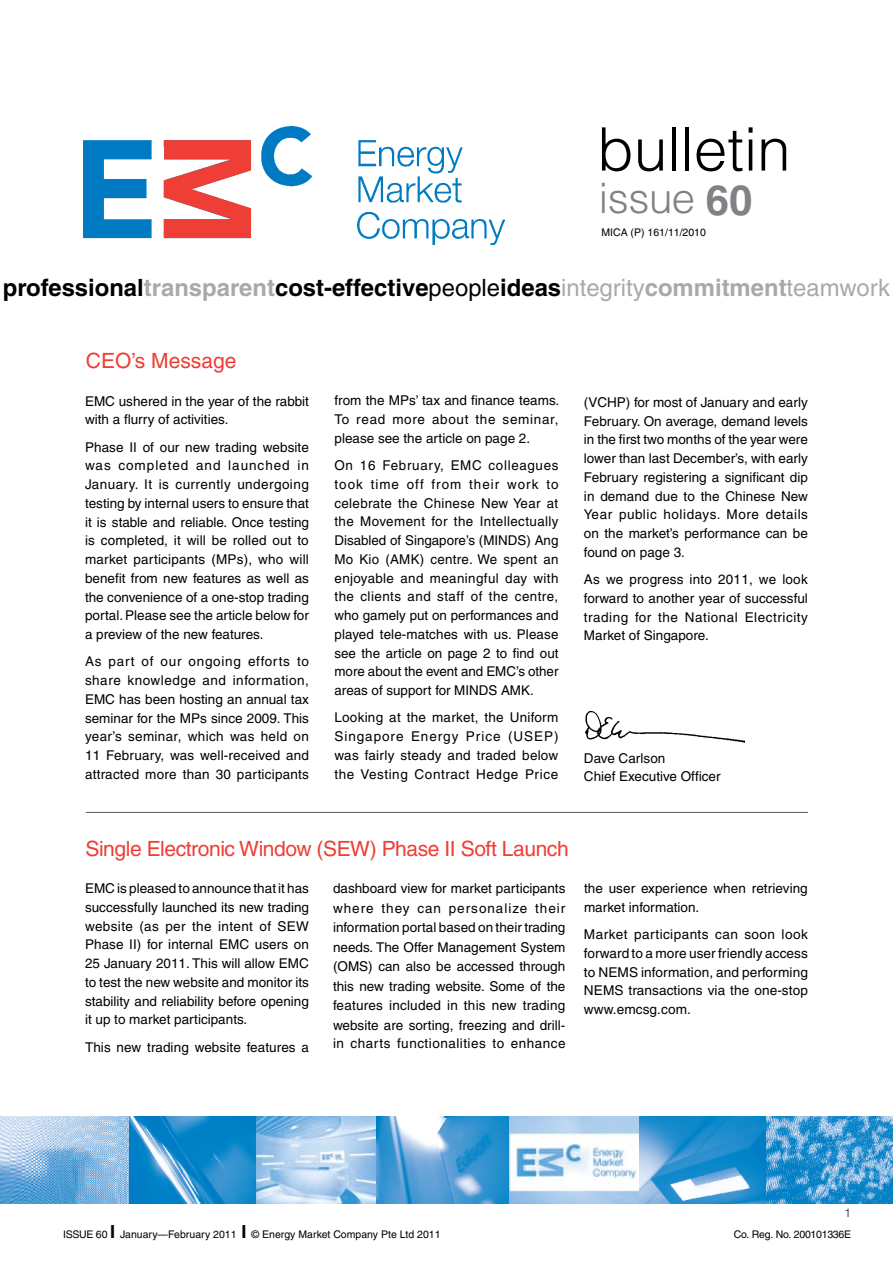
<style>
.page{position:relative;width:893px;height:1263px;background:#fff}
.page>*{position:absolute;margin:0;border:0;box-sizing:border-box;transform-origin:0 0}
.t1{font:300 60px "Helvetica";color:#000}
.t2{font:300 42px "Helvetica";letter-spacing:-.01em;color:#808285}
.t3{font:700 23.85px "Helvetica";color:#000}
.t4{font:21px "Helvetica";letter-spacing:-.02em;color:#ef3e35}
.t5{font:21px "Helvetica";color:#ef3e35}
.t6{font:13.5px/18.8px "Helvetica";color:#000;text-align:justify}
.t7{font:12px "Helvetica";color:#58595b}
.t8{font:10.5px "Helvetica";color:#000}
.t9{font:10.5px "Helvetica";letter-spacing:-.025em;color:#000}
.s1{font-weight:700}
.s2{color:#a7a9ac}
.s3{font-weight:400}
.s4{font-weight:400;color:#a7a9ac}
.s5{font-weight:700;font-size:18px}
</style>
<div class="page">
<img style="left:84px;top:126px;width:421px;height:118px">
<img style="left:157px;top:126px;width:103px;height:118px">
<hr style="left:86px;top:812px;width:722px;height:1px;background:#58595b">
<img style="left:585px;top:711px;width:160px;height:32px">
<img style="left:256px;top:1116px;width:121px;height:87px">
<img style="left:0;top:1116px;width:1px;height:87px">
<img style="left:377px;top:1116px;width:516px;height:87px">
<img style="left:128px;top:1116px;width:128px;height:87px">
<img style="left:1px;top:1116px;width:127px;height:87px">
<h1 class="t1" style="left:597px;top:112px;width:195px">bulletin</h1>
<h2 class="t2" style="left:599px;top:172px;width:155px">issue <span class="s1">60</span></h2>
<p class="t8" style="left:601px;top:226px;width:106px">MICA (P) 161/11/2010</p>
<h3 class="t3" style="left:3px;top:273px;width:889px">professional<span class="s2">transparent</span>cost-effective<span class="s3">people</span>ideas<span class="s4">integrity</span><span class="s2">commitment</span><span class="s4">teamwork</span></h3>
<h3 class="t5" style="left:86px;top:348px;width:152px">CEO’s Message</h3>
<p class="t6" style="left:85px;top:391px;width:225px">EMC ushered in the year of the rabbit with a flurry of activities.</p>
<p class="t6" style="left:85px;top:437px;width:225px">Phase II of our new trading website was completed and launched in January. It is currently undergoing testing by internal users to ensure that it is stable and reliable. Once testing is completed, it will be rolled out to market participants (MPs), who will benefit from new features as well as the convenience of a one-stop trading portal. Please see the article below for a preview of the new features.</p>
<p class="t6" style="left:85px;top:652px;width:226px">As part of our ongoing efforts to share knowledge and information, EMC has been hosting an annual tax seminar for the MPs since 2009. This year’s seminar, which was held on 11 February, was well-received and attracted more than 30 participants</p>
<p class="t6" style="left:334px;top:391px;width:226px">from the MPs’ tax and finance teams.<br>To read more about the seminar, please see the article on page 2.</p>
<p class="t6" style="left:334px;top:456px;width:226px">On 16 February, EMC colleagues took time off from their work to celebrate the Chinese New Year at the Movement for the Intellectually Disabled of Singapore’s (MINDS) Ang Mo Kio (AMK) centre. We spent an enjoyable and meaningful day with the clients and staff of the centre, who gamely put on performances and played tele-matches with us. Please see the article on page 2 to find out more about the event and EMC’s other areas of support for MINDS AMK.</p>
<p class="t6" style="left:334px;top:708px;width:225px">Looking at the market, the Uniform Singapore Energy Price (USEP) was fairly steady and traded below the Vesting Contract Hedge Price</p>
<p class="t6" style="left:584px;top:393px;width:226px">(VCHP) for most of January and early February. On average, demand levels in the first two months of the year were lower than last December’s, with early February registering a significant dip in demand due to the Chinese New Year public holidays. More details on the market’s performance can be found on page 3.</p>
<p class="t6" style="left:584px;top:570px;width:225px">As we progress into 2011, we look forward to another year of successful trading for the National Electricity Market of Singapore.</p>
<p class="t6" style="left:584px;top:748px;width:138px">Dave Carlson<br>Chief Executive Officer</p>
<h3 class="t4" style="left:85px;top:836px;width:485px">Single Electronic Window (SEW) Phase II Soft Launch</h3>
<p class="t6" style="left:85px;top:879px;width:225px">EMC is pleased to announce that it has successfully launched its new trading website (as per the intent of SEW Phase II) for internal EMC users on 25 January 2011. This will allow EMC to test the new website and monitor its stability and reliability before opening it up to market participants.</p>
<p class="t6" style="left:85px;top:1038px;width:225px">This new trading website features a</p>
<p class="t6" style="left:333px;top:879px;width:234px;line-height:19.4px">dashboard view for market participants where they can personalize their information portal based on their trading needs. The Offer Management System (OMS) can also be accessed through this new trading website. Some of the features included in this new trading website are sorting, freezing and drill&shy;in charts functionalities to enhance</p>
<p class="t6" style="left:584px;top:879px;width:225px">the user experience when retrieving market information.</p>
<p class="t6" style="left:584px;top:925px;width:225px">Market participants can soon look forward to a more user friendly access to NEMS information, and performing NEMS transactions via the one-stop www.emcsg.com.</p>
<p class="t7" style="left:844px;top:1206px;width:8px">1</p>
<p class="t8" style="left:63px;top:1228px;width:379px">ISSUE 60 <span class="s5">I</span> January—February 2011 <span class="s5">I</span> © Energy Market Company Pte Ltd 2011</p>
<p class="t9" style="left:734px;top:1228px;width:119px">Co. Reg. No. 200101336E</p>
</div>
